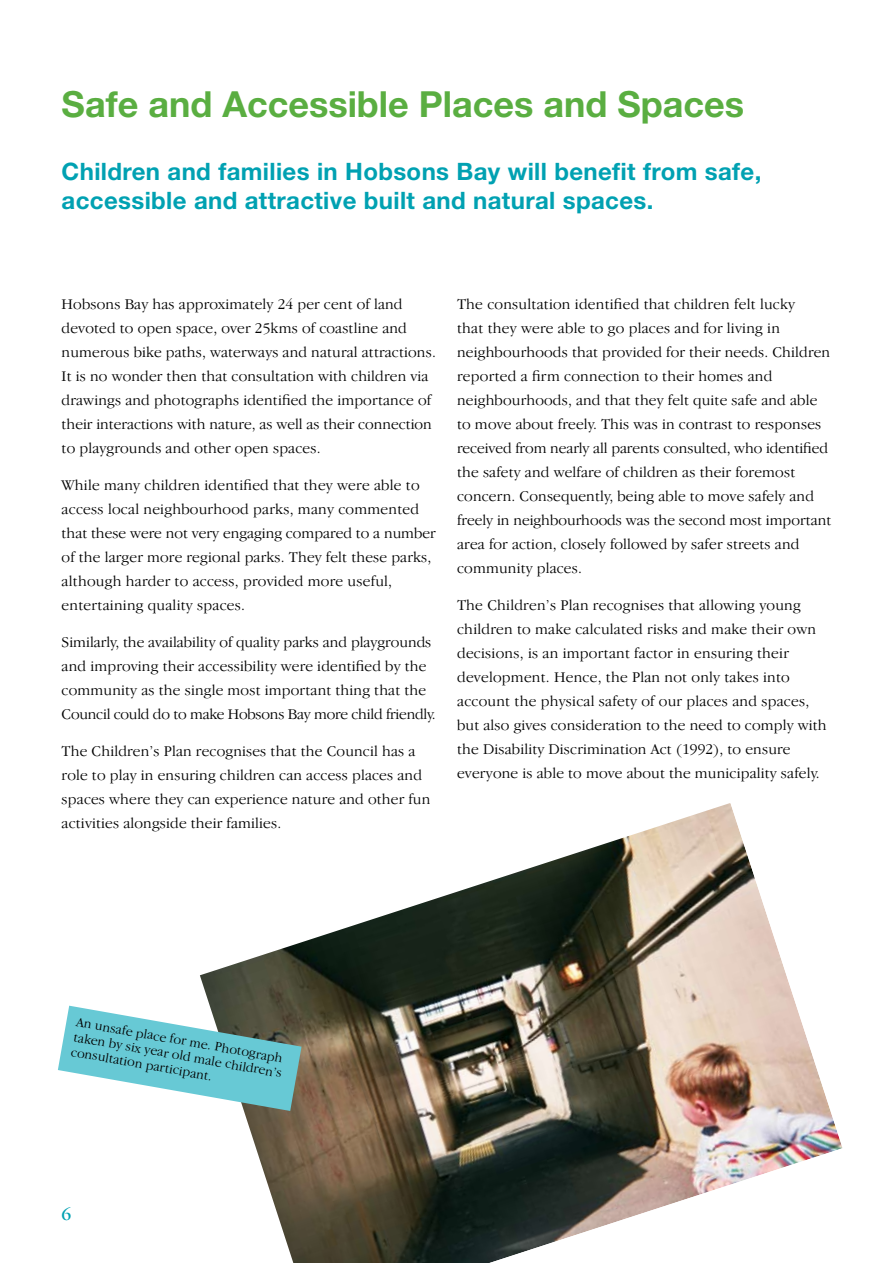
<style>
.page{position:relative;width:893px;height:1263px;background:#fff}
.page>*{position:absolute;margin:0;border:0;box-sizing:border-box;transform-origin:0 0}
.t1{font:700 36px "Helvetica Neue";color:#5aae41}
.t2{font:700 24px/28.8px "Helvetica Neue";letter-spacing:.015em;color:#00a1b2}
.t3{font:300 15.3px/24px "Garamond IT Cby BT";letter-spacing:.01em;color:#000}
.t4{font:300 13.5px/15px "Garamond IT Cby BT";color:#000}
</style>
<div class="page">
<img style="left:200px;top:803px;width:643px;height:460px">
<svg style="left:58px;top:1006px;width:244px;height:105px"></svg>
<h1 class="t1" style="left:62px;top:82px;width:684px">Safe and Accessible Places and Spaces</h1>
<h2 class="t2" style="left:62px;top:157px;width:701px">Children and families in Hobsons Bay will benefit from safe, accessible and attractive built and natural spaces.</h2>
<p class="t3" style="left:62px;top:292px;width:376px">Hobsons Bay has approximately 24 per cent of land devoted to open space, over 25kms of coastline and numerous bike paths, waterways and natural attractions.<br>It is no wonder then that consultation with children via drawings and photographs identified the importance of their interactions with nature, as well as their connection to playgrounds and other open spaces.</p>
<p class="t3" style="left:62px;top:473px;width:376px">While many children identified that they were able to access local neighbourhood parks, many commented that these were not very engaging compared to a number of the larger more regional parks. They felt these parks, although harder to access, provided more useful, entertaining quality spaces.</p>
<p class="t3" style="left:62px;top:630px;width:376px">Similarly, the availability of quality parks and playgrounds and improving their accessibility were identified by the community as the single most important thing that the Council could do to make Hobsons Bay more child friendly.</p>
<p class="t3" style="left:62px;top:739px;width:370px">The Children’s Plan recognises that the Council has a role to play in ensuring children can access places and spaces where they can experience nature and other fun activities alongside their families.</p>
<p class="t3" style="left:457px;top:292px;width:376px">The consultation identified that children felt lucky<br>that they were able to go places and for living in neighbourhoods that provided for their needs. Children reported a firm connection to their homes and neighbourhoods, and that they felt quite safe and able to move about freely. This was in contrast to responses received from nearly all parents consulted, who identified the safety and welfare of children as their foremost concern. Consequently, being able to move safely and freely in neighbourhoods was the second most important area for action, closely followed by safer streets and community places.</p>
<p class="t3" style="left:457px;top:593px;width:371px">The Children’s Plan recognises that allowing young children to make calculated risks and make their own decisions, is an important factor in ensuring their development. Hence, the Plan not only takes into account the physical safety of our places and spaces, but also gives consideration to the need to comply with the Disability Discrimination Act (1992), to ensure everyone is able to move about the municipality safely.</p>
<p class="t4" style="left:78px;top:1014px;width:213px;rotate:10deg">An unsafe place for me. Photograph taken by six year old male children’s consultation participant.</p>
</div>
